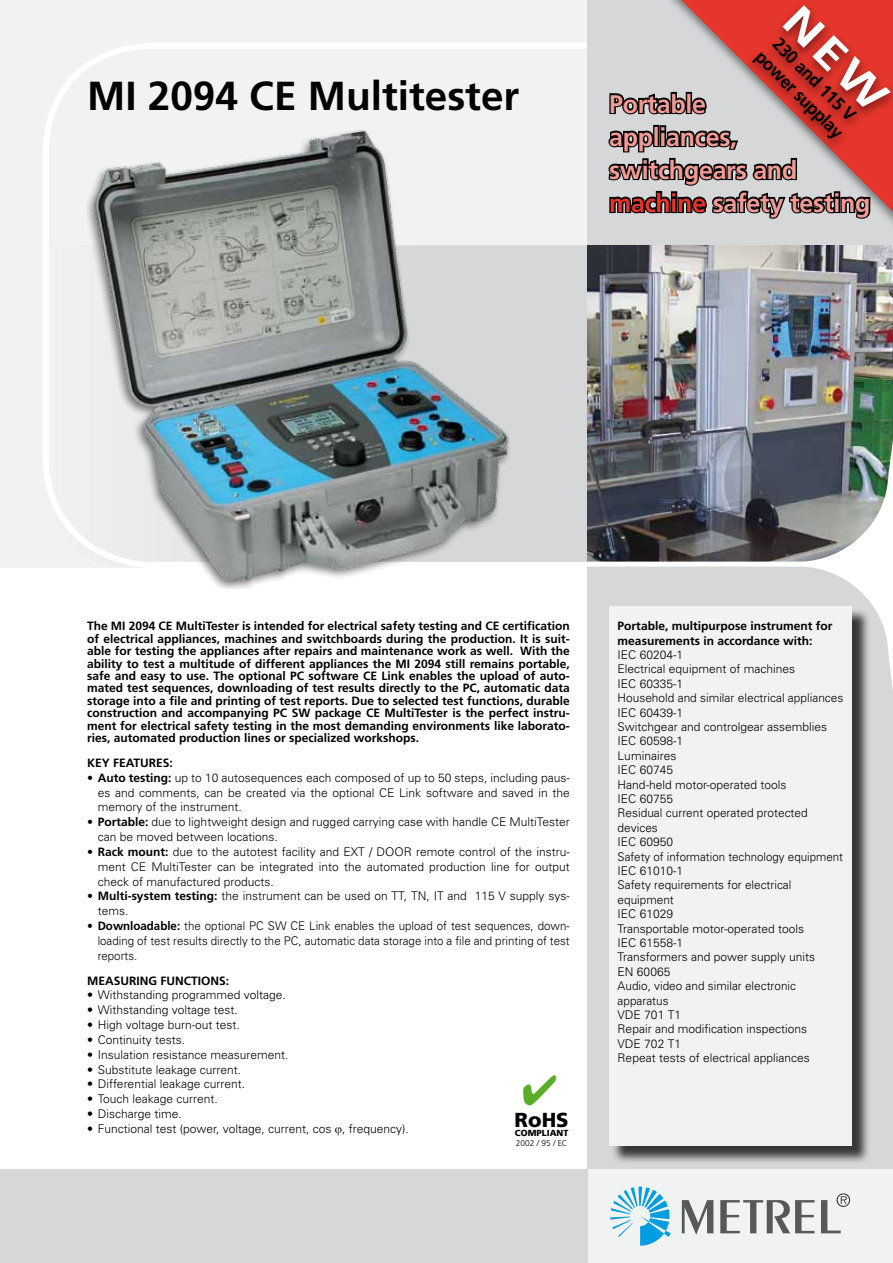
<style>
.page{position:relative;width:893px;height:1263px;background:#fff}
.page>*{position:absolute;margin:0;border:0;box-sizing:border-box;transform-origin:0 0}
.t1{font:700 40.5px "Frutiger PC";color:#000}
.t2{font:700 25.5px/33px "Frutiger PC";letter-spacing:-.01em;color:#f29a95}
.t3{font:900 20.25px "Frutiger";color:#000}
.t4{font:700 18px "Frutiger PC";color:#000;scale:.95 1}
.t5{font:300 12px/14.4px "Univers PC";color:#000}
.t6{font:700 12px/12.5px "Frutiger PC";color:#000}
.t7{font:300 12px/14.9px "Univers PC";color:#000;text-align:justify;scale:.96 1}
.t8{font:900 8.85px "Frutiger";color:#000}
.t9{font:8.4px "Frutiger 55 Roman";color:#000}
.s1{color:#e5352c}
.s2{font-family:"Frutiger PC";font-weight:700}
</style>
<div class="page">
<div style="left:0;top:0;width:648px;height:568px;background:#f1f2f2"></div>
<svg style="left:47px;top:42px;width:541px;height:526px"></svg>
<div style="left:588px;top:0;width:305px;height:245px;background:#d5d7d8"></div>
<div style="left:588px;top:566px;width:305px;height:697px;background:#d5d7d8"></div>
<div style="left:611px;top:608px;width:259px;height:556px;background:#000;opacity:.75"></div>
<div style="left:609px;top:606px;width:242px;height:539px;background:#f1f2f2"></div>
<div style="left:588px;top:1169px;width:305px;height:94px;background:#f1f2f2"></div>
<div style="left:0;top:1169px;width:588px;height:94px;background:#d5d7d8"></div>
<svg style="left:610px;top:1186px;width:61px;height:60px"></svg>
<svg style="left:682px;top:1193px;width:169px;height:42px"></svg>
<img style="left:587px;top:245px;width:306px;height:187px">
<svg style="left:587px;top:432px;width:306px;height:268px"></svg>
<img style="left:43px;top:123px;width:526px;height:466px">
<svg style="left:608px;top:0;width:285px;height:223px"></svg>
<h1 class="t1" style="left:87px;top:72px;width:434px">MI 2094 CE Multitester</h1>
<h3 class="t4" style="left:783px;top:33px;width:116px;rotate:45deg">230 and 115 V</h3>
<h3 class="t4" style="left:766px;top:46px;width:123px;rotate:45deg">power supplay</h3>
<h2 class="t2" style="left:609px;top:87px;width:263px">Portable<br>appliances, switchgears and <span class="s1">machine</span> safety testing</h2>
<p class="t6" style="left:87px;top:620px;width:484px;text-align:justify">The MI 2094 CE MultiTester is intended for electrical safety testing and CE certification of electrical appliances, machines and switchboards during the production. It is suit&shy;able for testing the appliances after repairs and maintenance work as well. With the ability to test a multitude of different appliances the MI 2094 still remains portable, safe and easy to use. The optional PC software CE Link enables the upload of auto&shy;mated test sequences, downloading of test results directly to the PC, automatic data storage into a file and printing of test reports. Due to selected test functions, durable construction and accompanying PC SW package CE MultiTester is the perfect instru&shy;ment for electrical safety testing in the most demanding environments like laborato&shy;ries, automated production lines or specialized workshops.</p>
<p class="t6" style="left:87px;top:756px;width:87px">KEY FEATURES:</p>
<p class="t5" style="left:98px;top:770px;width:474px;line-height:14.9px;text-align:justify;text-indent:-10px"><span class="s2">• Auto testing:</span> up to 10 autosequences each composed of up to 50 steps, including paus&shy;es and comments, can be created via the optional CE Link software and saved in the memory of the instrument.</p>
<p class="t5" style="left:98px;top:814px;width:474px;line-height:14.9px;text-indent:-10px"><span class="s2">• Portable:</span> due to lightweight design and rugged carrying case with handle CE MultiTester can be moved between locations.</p>
<p class="t5" style="left:98px;top:844px;width:474px;line-height:14.9px;text-align:justify;text-indent:-10px"><span class="s2">• Rack mount:</span> due to the autotest facility and EXT / DOOR remote control of the instru&shy;ment CE MultiTester can be integrated into the automated production line for output check of manufactured products.</p>
<p class="t5" style="left:98px;top:888px;width:474px;line-height:14.9px;text-indent:-10px"><span class="s2">• Multi-system testing:</span> the instrument can be used on TT, TN, IT and 115 V supply sys&shy;tems.</p>
<p class="t7" style="left:98px;top:918px;width:493px;text-indent:-10px"><span class="s2">• Downloadable:</span> the optional PC SW CE Link enables the upload of test sequences, down&shy;loading of test results directly to the PC, automatic data storage into a file and printing of test reports.</p>
<p class="t6" style="left:87px;top:974px;width:144px">MEASURING FUNCTIONS:</p>
<p class="t5" style="left:87px;top:988px;width:200px">• Withstanding programmed voltage.</p>
<p class="t5" style="left:87px;top:1002px;width:152px">• Withstanding voltage test.</p>
<p class="t5" style="left:87px;top:1017px;width:154px">• High voltage burn-out test.</p>
<p class="t5" style="left:87px;top:1032px;width:99px">• Continuity tests.</p>
<p class="t5" style="left:87px;top:1047px;width:203px">• Insulation resistance measurement.</p>
<p class="t5" style="left:87px;top:1062px;width:155px">• Substitute leakage current.</p>
<p class="t5" style="left:87px;top:1077px;width:159px">• Differential leakage current.</p>
<p class="t5" style="left:87px;top:1091px;width:132px">• Touch leakage current.</p>
<p class="t5" style="left:87px;top:1106px;width:96px">• Discharge time.</p>
<p class="t5" style="left:87px;top:1121px;width:323px">• Functional test (power, voltage, current, cos , frequency).</p>
<h3 class="t3" style="left:515px;top:1107px;width:56px">RoHS</h3>
<p class="t8" style="left:515px;top:1128px;width:55px">COMPLIANT</p>
<p class="t9" style="left:516px;top:1138px;width:53px">2002 / 95 / EC</p>
<p class="t6" style="left:618px;top:619px;width:216px;line-height:14.4px">Portable, multipurpose instrument for measurements in accordance with:</p>
<p class="t5" style="left:618px;top:647px;width:227px">IEC 60204-1<br>Electrical equipment of machines<br>IEC 60335-1<br>Household and similar electrical appliances<br>IEC 60439-1<br>Switchgear and controlgear assemblies<br>IEC 60598-1<br>Luminaires<br>IEC 60745<br>Hand-held motor-operated tools<br>IEC 60755<br>Residual current operated protected devices<br>IEC 60950<br>Safety of information technology equipment<br>IEC 61010-1<br>Safety requirements for electrical equipment<br>IEC 61029<br>Transportable motor-operated tools<br>IEC 61558-1<br>Transformers and power supply units<br>EN 60065<br>Audio, video and similar electronic apparatus<br>VDE 701 T1<br>Repair and modification inspections<br>VDE 702 T1<br>Repeat tests of electrical appliances</p>
</div>
